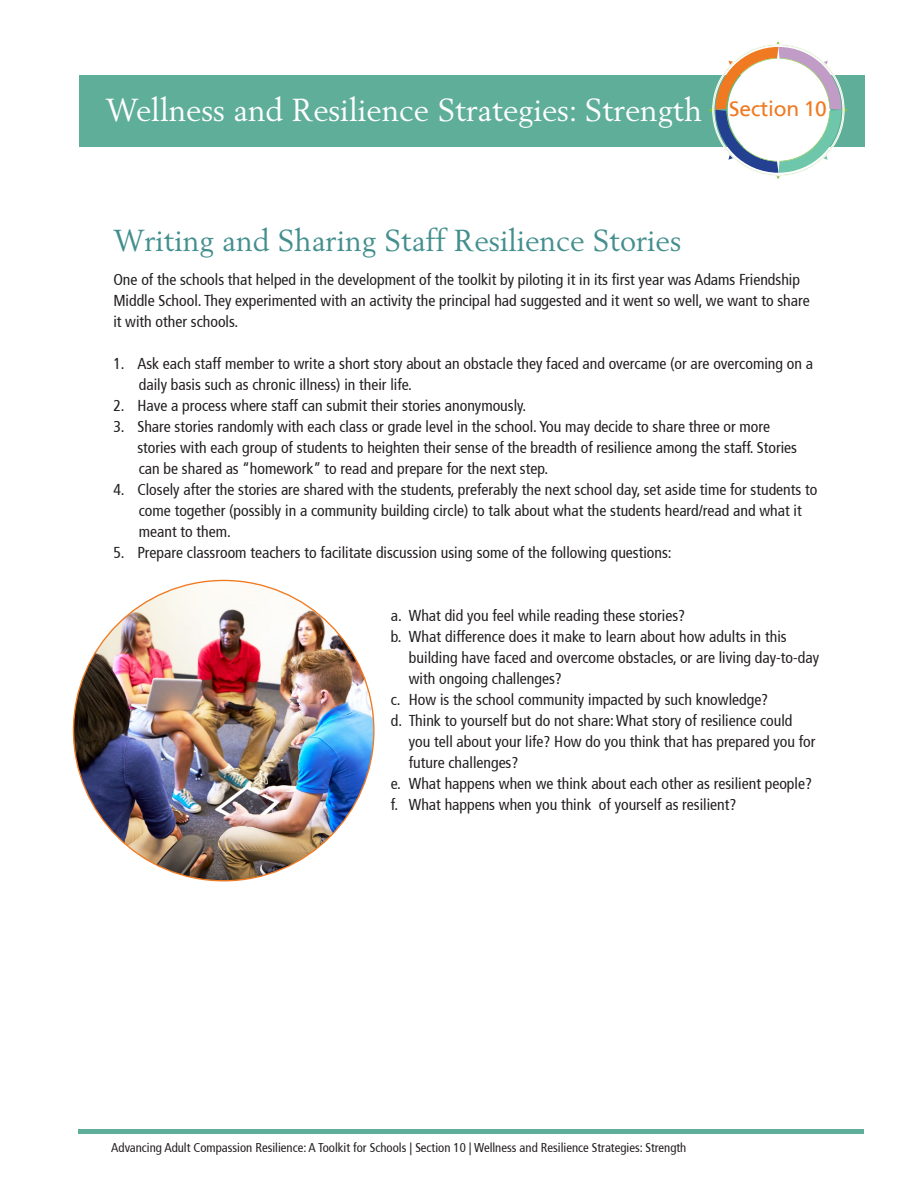
<style>
.page{position:relative;width:918px;height:1188px;background:#fff}
.page>*{position:absolute;margin:0;border:0;box-sizing:border-box;transform-origin:0 0}
.t1{font:31.5px "Berling";color:#fff}
.t2{font:30px "Berling";color:#438f8e}
.t3{font:21px "Frutiger";letter-spacing:-.01em;color:#f07a22}
.t4{font:condensed 15.75px/21px "Frutiger";color:#231f20}
.t5{font:condensed 12.75px "Frutiger";color:#231f20}
</style>
<div class="page">
<hr style="left:79px;top:1130px;width:785px;height:4px;background:#5fae9a">
<div style="left:79px;top:75px;width:786px;height:72px;background:#5fae9a"></div>
<svg style="left:708px;top:41px;width:140px;height:138px"></svg>
<img style="left:74px;top:580px;width:300px;height:301px;border-radius:150px">
<p class="t1" style="left:106px;top:91px;width:598px">Wellness and Resilience Strategies: Strength</p>
<p class="t3" style="left:729px;top:99px;width:99px">Section 10</p>
<p class="t2" style="left:113px;top:222px;width:569px">Writing and Sharing Staff Resilience Stories</p>
<p class="t4" style="left:113px;top:270px;width:698px">One of the schools that helped in the development of the toolkit by piloting it in its first year was Adams Friendship<br>Middle School. They experimented with an activity the principal had suggested and it went so well, we want to share it with other schools.</p>
<p class="t4" style="left:139px;top:354px;width:676px;text-indent:-26px">1. Ask each staff member to write a short story about an obstacle they faced and overcame (or are overcoming on a daily basis such as chronic illness) in their life.</p>
<p class="t4" style="left:113px;top:396px;width:414px">2. Have a process where staff can submit their stories anonymously.</p>
<p class="t4" style="left:113px;top:417px;width:658px">3. Share stories randomly with each class or grade level in the school. You may decide to share three or more</p>
<p class="t4" style="left:137px;top:438px;width:661px">stories with each group of students to heighten their sense of the breadth of resilience among the staff. Stories can be shared as “homework” to read and prepare for the next step.</p>
<p class="t4" style="left:139px;top:480px;width:680px;text-indent:-26px">4. Closely after the stories are shared with the students, preferably the next school day, set aside time for students to come together (possibly in a community building circle) to talk about what the students heard/read and what it meant to them.</p>
<p class="t4" style="left:113px;top:543px;width:560px">5. Prepare classroom teachers to facilitate discussion using some of the following questions:</p>
<p class="t4" style="left:391px;top:606px;width:296px">a. What did you feel while reading these stories?</p>
<p class="t4" style="left:409px;top:627px;width:412px;text-indent:-18px">b. What difference does it make to learn about how adults in this building have faced and overcome obstacles, or are living day-to-day with ongoing challenges?</p>
<p class="t4" style="left:391px;top:690px;width:379px">c. How is the school community impacted by such knowledge?</p>
<p class="t4" style="left:409px;top:711px;width:408px;text-indent:-18px">d. Think to yourself but do not share: What story of resilience could you tell about your life? How do you think that has prepared you for future challenges?</p>
<p class="t4" style="left:391px;top:774px;width:423px">e. What happens when we think about each other as resilient people?</p>
<p class="t4" style="left:391px;top:795px;width:347px">f. What happens when you think of yourself as resilient?</p>
<p class="t5" style="left:111px;top:1142px;width:577px">Advancing Adult Compassion Resilience: A Toolkit for Schools | Section 10 | Wellness and Resilience Strategies: Strength</p>
</div>
